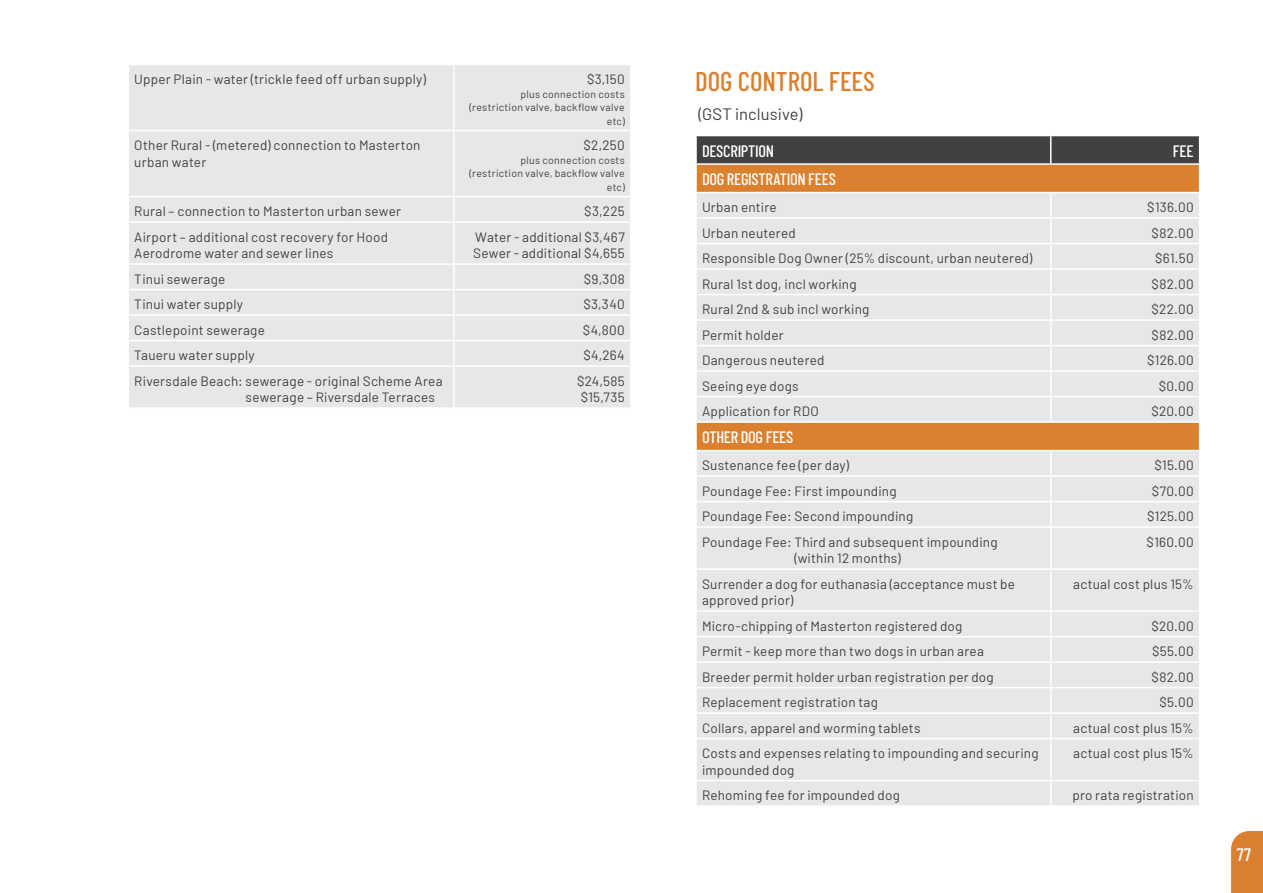
<style>
.page{position:relative;width:1263px;height:893px;background:#fff}
.page>*{position:absolute;margin:0;border:0;box-sizing:border-box;transform-origin:0 0}
.t1{font:500 27px "Barlow Condensed";color:#db802e}
.t2{font:500 18px "Barlow Condensed";color:#fff}
.t3{font:500 16.5px "Barlow Condensed";letter-spacing:-.015em;color:#fff}
.t4{font:16.5px "Barlow";letter-spacing:.01em;color:#414042}
.t5{font:13.5px/16.5px "Barlow";letter-spacing:.02em;color:#414042}
.t6{font:10.5px/13.5px "Barlow";letter-spacing:.03em;color:#414042;text-align:right}
</style>
<div class="page">
<svg style="left:1231px;top:831px;width:32px;height:62px;background:#dc8536"></svg>
<div style="left:129px;top:65px;width:501px;height:342px;background:#e6e7e8"></div>
<hr style="left:453px;top:65px;width:2px;height:65px;background:#fff">
<hr style="left:128px;top:130px;width:326px;height:1px;background:#fff">
<hr style="left:454px;top:130px;width:177px;height:1px;background:#fff">
<hr style="left:453px;top:131px;width:2px;height:65px;background:#fff">
<hr style="left:128px;top:196px;width:326px;height:1px;background:#fff">
<hr style="left:454px;top:196px;width:177px;height:1px;background:#fff">
<hr style="left:453px;top:197px;width:2px;height:24px;background:#fff">
<hr style="left:128px;top:221px;width:326px;height:2px;background:#fff">
<hr style="left:454px;top:221px;width:177px;height:2px;background:#fff">
<hr style="left:453px;top:223px;width:2px;height:40px;background:#fff">
<hr style="left:128px;top:263px;width:326px;height:2px;background:#fff">
<hr style="left:454px;top:263px;width:177px;height:2px;background:#fff">
<hr style="left:453px;top:265px;width:2px;height:24px;background:#fff">
<hr style="left:128px;top:289px;width:326px;height:1px;background:#fff">
<hr style="left:454px;top:289px;width:177px;height:1px;background:#fff">
<hr style="left:453px;top:290px;width:2px;height:24px;background:#fff">
<hr style="left:128px;top:314px;width:326px;height:2px;background:#fff">
<hr style="left:454px;top:314px;width:177px;height:2px;background:#fff">
<hr style="left:453px;top:316px;width:2px;height:24px;background:#fff">
<hr style="left:128px;top:340px;width:326px;height:1px;background:#fff">
<hr style="left:454px;top:340px;width:177px;height:1px;background:#fff">
<hr style="left:453px;top:341px;width:2px;height:24px;background:#fff">
<hr style="left:128px;top:365px;width:326px;height:2px;background:#fff">
<hr style="left:454px;top:365px;width:177px;height:2px;background:#fff">
<hr style="left:453px;top:367px;width:2px;height:40px;background:#fff">
<div style="left:697px;top:570px;width:502px;height:235px;background:#e6e7e8"></div>
<hr style="left:695px;top:636px;width:356px;height:1px;background:#fff">
<hr style="left:1051px;top:636px;width:149px;height:1px;background:#fff">
<hr style="left:695px;top:661px;width:356px;height:2px;background:#fff">
<hr style="left:1051px;top:661px;width:149px;height:2px;background:#fff">
<hr style="left:695px;top:687px;width:356px;height:1px;background:#fff">
<hr style="left:1051px;top:687px;width:149px;height:1px;background:#fff">
<hr style="left:695px;top:712px;width:356px;height:2px;background:#fff">
<hr style="left:1051px;top:712px;width:149px;height:2px;background:#fff">
<svg style="left:1050px;top:612px;width:1px;height:126px"></svg>
<hr style="left:695px;top:738px;width:356px;height:1px;background:#fff">
<hr style="left:1051px;top:738px;width:149px;height:1px;background:#fff">
<hr style="left:1050px;top:739px;width:1px;height:41px;background:#fff">
<hr style="left:695px;top:780px;width:356px;height:1px;background:#fff">
<hr style="left:1051px;top:780px;width:149px;height:1px;background:#fff">
<svg style="left:1050px;top:781px;width:1px;height:24px"></svg>
<svg style="left:696px;top:136px;width:504px;height:432px;background:#dcd2c8"></svg>
<hr style="left:695px;top:526px;width:356px;height:2px;background:#fff">
<hr style="left:695px;top:528px;width:2px;height:40px;background:#fff">
<hr style="left:1051px;top:526px;width:149px;height:2px;background:#fff">
<hr style="left:1050px;top:528px;width:1px;height:40px;background:#fff">
<hr style="left:1199px;top:528px;width:1px;height:40px;background:#fff">
<hr style="left:1050px;top:570px;width:1px;height:40px;background:#fff">
<hr style="left:695px;top:610px;width:356px;height:2px;background:#fff">
<hr style="left:1051px;top:610px;width:149px;height:2px;background:#fff">
<p class="t5" style="left:134px;top:71px;width:293px">Upper Plain - water (trickle feed off urban supply)</p>
<p class="t5" style="left:587px;top:71px;width:39px">$3,150</p>
<p class="t6" style="left:470px;top:87px;width:157px">plus connection costs (restriction valve, backflow valve etc)</p>
<p class="t5" style="left:134px;top:137px;width:288px">Other Rural - (metered) connection to Masterton urban water</p>
<p class="t5" style="left:583px;top:137px;width:43px">$2,250</p>
<p class="t6" style="left:470px;top:153px;width:157px">plus connection costs (restriction valve, backflow valve etc)</p>
<p class="t5" style="left:134px;top:203px;width:268px">Rural – connection to Masterton urban sewer</p>
<p class="t5" style="left:584px;top:203px;width:42px">$3,225</p>
<p class="t5" style="left:134px;top:228px;width:255px">Airport – additional cost recovery for Hood<br>Aerodrome water and sewer lines</p>
<p class="t5" style="left:473px;top:228px;width:153px">Water - additional $3,467<br>Sewer - additional $4,655</p>
<p class="t5" style="left:134px;top:270px;width:93px">Tinui sewerage</p>
<p class="t5" style="left:584px;top:270px;width:42px">$9,308</p>
<p class="t5" style="left:134px;top:296px;width:110px">Tinui water supply</p>
<p class="t5" style="left:583px;top:296px;width:43px">$3,340</p>
<p class="t5" style="left:134px;top:321px;width:132px">Castlepoint sewerage</p>
<p class="t5" style="left:583px;top:321px;width:43px">$4,800</p>
<p class="t5" style="left:134px;top:347px;width:122px">Taueru water supply</p>
<p class="t5" style="left:583px;top:347px;width:43px">$4,264</p>
<p class="t5" style="left:246px;top:372px;width:199px;text-indent:-111px">Riversdale Beach: sewerage - original Scheme Area sewerage – Riversdale Terraces</p>
<p class="t5" style="left:577px;top:372px;width:49px">$24,585 $15,735</p>
<h1 class="t1" style="left:695px;top:64px;width:181px">DOG CONTROL FEES</h1>
<p class="t4" style="left:698px;top:104px;width:105px">(GST inclusive)</p>
<p class="t3" style="left:702px;top:140px;width:74px">DESCRIPTION</p>
<p class="t3" style="left:1173px;top:140px;width:22px">FEE</p>
<p class="t3" style="left:702px;top:169px;width:135px">DOG REGISTRATION FEES</p>
<p class="t5" style="left:702px;top:199px;width:76px">Urban entire</p>
<p class="t5" style="left:1147px;top:199px;width:48px">$136.00</p>
<p class="t5" style="left:702px;top:224px;width:95px">Urban neutered</p>
<p class="t5" style="left:1151px;top:224px;width:44px">$82.00</p>
<p class="t5" style="left:702px;top:250px;width:332px">Responsible Dog Owner (25% discount, urban neutered)</p>
<p class="t5" style="left:1155px;top:250px;width:40px">$61.50</p>
<p class="t5" style="left:702px;top:275px;width:156px">Rural 1st dog, incl working</p>
<p class="t5" style="left:1151px;top:275px;width:44px">$82.00</p>
<p class="t5" style="left:702px;top:301px;width:169px">Rural 2nd &amp; sub incl working</p>
<p class="t5" style="left:1151px;top:301px;width:44px">$22.00</p>
<p class="t5" style="left:702px;top:326px;width:83px">Permit holder</p>
<p class="t5" style="left:1151px;top:326px;width:44px">$82.00</p>
<p class="t5" style="left:702px;top:352px;width:124px">Dangerous neutered</p>
<p class="t5" style="left:1147px;top:352px;width:48px">$126.00</p>
<p class="t5" style="left:702px;top:377px;width:98px">Seeing eye dogs</p>
<p class="t5" style="left:1159px;top:377px;width:36px">$0.00</p>
<p class="t5" style="left:702px;top:403px;width:118px">Application for RDO</p>
<p class="t5" style="left:1151px;top:403px;width:44px">$20.00</p>
<p class="t3" style="left:702px;top:427px;width:93px">OTHER DOG FEES</p>
<p class="t5" style="left:702px;top:457px;width:149px">Sustenance fee (per day)</p>
<p class="t5" style="left:1154px;top:457px;width:41px">$15.00</p>
<p class="t5" style="left:702px;top:482px;width:196px">Poundage Fee: First impounding</p>
<p class="t5" style="left:1152px;top:482px;width:43px">$70.00</p>
<p class="t5" style="left:702px;top:508px;width:213px">Poundage Fee: Second impounding</p>
<p class="t5" style="left:1147px;top:508px;width:48px">$125.00</p>
<p class="t5" style="left:702px;top:533px;width:297px;text-align:center">Poundage Fee: Third and subsequent impounding (within 12 months)</p>
<p class="t5" style="left:1146px;top:533px;width:48px">$160.00</p>
<p class="t5" style="left:702px;top:575px;width:314px">Surrender a dog for euthanasia (acceptance must be approved prior)</p>
<p class="t5" style="left:1073px;top:575px;width:122px">actual cost plus 15%</p>
<p class="t5" style="left:702px;top:617px;width:262px">Micro-chipping of Masterton registered dog</p>
<p class="t5" style="left:1151px;top:617px;width:44px">$20.00</p>
<p class="t5" style="left:702px;top:643px;width:283px">Permit - keep more than two dogs in urban area</p>
<p class="t5" style="left:1152px;top:643px;width:43px">$55.00</p>
<p class="t5" style="left:702px;top:668px;width:293px">Breeder permit holder urban registration per dog</p>
<p class="t5" style="left:1151px;top:668px;width:44px">$82.00</p>
<p class="t5" style="left:702px;top:694px;width:178px">Replacement registration tag</p>
<p class="t5" style="left:1159px;top:694px;width:36px">$5.00</p>
<p class="t5" style="left:702px;top:719px;width:220px">Collars, apparel and worming tablets</p>
<p class="t5" style="left:1073px;top:719px;width:122px">actual cost plus 15%</p>
<p class="t5" style="left:702px;top:745px;width:338px">Costs and expenses relating to impounding and securing impounded dog</p>
<p class="t5" style="left:1073px;top:745px;width:122px">actual cost plus 15%</p>
<p class="t5" style="left:702px;top:787px;width:199px">Rehoming fee for impounded dog</p>
<p class="t5" style="left:1072px;top:787px;width:123px">pro rata registration</p>
<h2 class="t2" style="left:1237px;top:843px;width:16px">77</h2>
</div>
